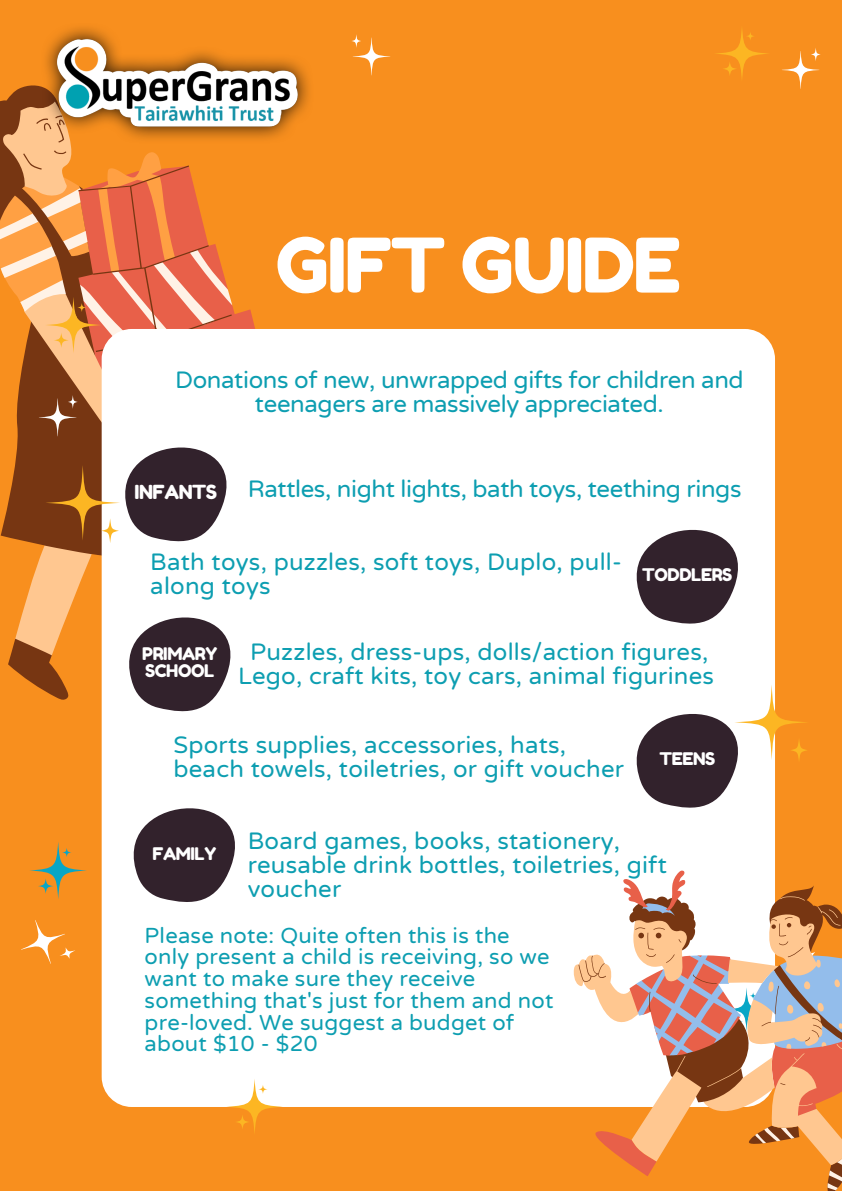
<style>
.page{position:relative;width:842px;height:1191px;background:#fff}
.page>*{position:absolute;margin:0;border:0;box-sizing:border-box;transform-origin:0 0}
.t1{font:75px "Fredoka One";letter-spacing:-.025em;color:#fff}
.t2{font:24px/24px "Varela Round";letter-spacing:.01em;color:#0d9eb1}
.t3{font:24px/24px "Varela Round";letter-spacing:-.015em;color:#0d9eb1;text-align:center}
.t4{font:22px/21.7px "Varela Round";letter-spacing:.01em;color:#0d9eb1}
.t5{font:19.4px "Fredoka One";letter-spacing:-.025em;color:#fff}
.t6{font:17.4px "Fredoka One";letter-spacing:-.025em;color:#fff}
</style>
<div class="page">
<div style="left:0;top:0;width:842px;height:1190px;background:#f88f1e"></div>
<svg style="left:232px;top:304px;width:23px;height:25px"></svg>
<svg style="left:3px;top:101px;width:22px;height:437px"></svg>
<svg style="left:8px;top:115px;width:224px;height:596px"></svg>
<div style="left:102px;top:329px;width:673px;height:777px;background:#fff;border-radius:30px"></div>
<svg style="left:125px;top:447px;width:101px;height:94px"></svg>
<svg style="left:353px;top:37px;width:37px;height:38px"></svg>
<svg style="left:782px;top:51px;width:37px;height:38px"></svg>
<svg style="left:68px;top:395px;width:9px;height:14px"></svg>
<svg style="left:39px;top:398px;width:37px;height:38px"></svg>
<svg style="left:21px;top:920px;width:54px;height:44px"></svg>
<svg style="left:714px;top:25px;width:56px;height:57px"></svg>
<svg style="left:45px;top:297px;width:57px;height:56px;background:#e7a265"></svg>
<svg style="left:226px;top:1078px;width:57px;height:56px"></svg>
<svg style="left:790px;top:737px;width:18px;height:25px"></svg>
<svg style="left:734px;top:684px;width:75px;height:76px"></svg>
<svg style="left:101px;top:518px;width:18px;height:25px"></svg>
<svg style="left:45px;top:465px;width:75px;height:75px;fill:#773612"></svg>
<svg style="left:29px;top:841px;width:58px;height:58px"></svg>
<img style="left:25px;top:27px;width:284px;height:141px">
<svg style="left:637px;top:530px;width:101px;height:93px"></svg>
<svg style="left:129px;top:617px;width:101px;height:94px"></svg>
<svg style="left:637px;top:713px;width:101px;height:94px"></svg>
<svg style="left:134px;top:808px;width:101px;height:93px"></svg>
<svg style="left:623px;top:870px;width:191px;height:26px"></svg>
<svg style="left:574px;top:896px;width:268px;height:294px"></svg>
<svg style="left:578px;top:916px;width:264px;height:168px"></svg>
<p class="t1" style="left:276px;top:219px;width:407px">GIFT GUIDE</p>
<p class="t3" style="left:175px;top:368px;width:570px">Donations of new, unwrapped gifts for children and teenagers are massively appreciated.</p>
<p class="t5" style="left:134px;top:480px;width:84px">INFANTS</p>
<p class="t3" style="left:248px;top:477px;width:495px">Rattles, night lights, bath toys, teething rings</p>
<p class="t2" style="left:150px;top:550px;width:473px">Bath toys, puzzles, soft toys, Duplo, pull&shy;along toys</p>
<p class="t6" style="left:642px;top:564px;width:92px">TODDLERS</p>
<p class="t6" style="left:142px;top:643px;width:77px">PRIMARY</p>
<p class="t6" style="left:145px;top:660px;width:71px">SCHOOL</p>
<p class="t2" style="left:238px;top:640px;width:478px;text-align:center">Puzzles, dress-ups, dolls/action figures,<br>Lego, craft kits, toy cars, animal figurines</p>
<p class="t2" style="left:173px;top:733px;width:452px">Sports supplies, accessories, hats, beach towels, toiletries, or gift voucher</p>
<p class="t6" style="left:659px;top:748px;width:57px">TEENS</p>
<p class="t6" style="left:152px;top:842px;width:65px">FAMILY</p>
<p class="t2" style="left:248px;top:829px;width:421px">Board games, books, stationery, reusable drink bottles, toiletries, gift voucher</p>
<p class="t4" style="left:145px;top:924px;width:410px">Please note: Quite often this is the only present a child is receiving, so we want to make sure they receive something that's just for them and not pre-loved. We suggest a budget of about $10 - $20</p>
</div>
